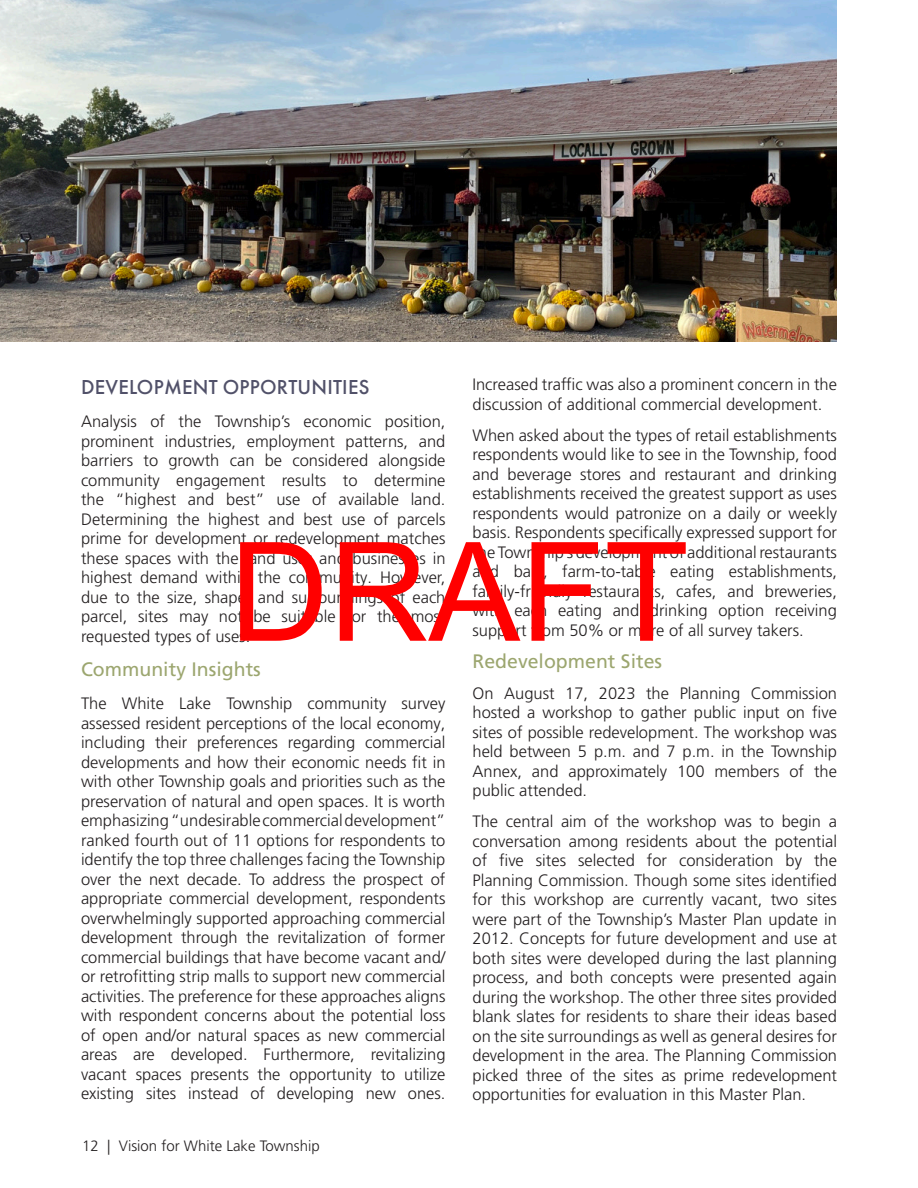
<style>
.page{position:relative;width:918px;height:1188px;background:#fff}
.page>*{position:absolute;margin:0;border:0;box-sizing:border-box;transform-origin:0 0}
.t1{font:137.7px "Arial";color:#f00}
.Heading_1{font:500 21px "Futura PT";letter-spacing:.01em;color:#515169}
.Heading_2{font:19.5px "Frutiger LT Pro";color:#9ca66f}
.t2{font:300 16.5px/19.5px "Frutiger LT Pro";color:#231f20;text-align:justify}
.t3{font:300 15px "Frutiger LT Pro";color:#231f20}
</style>
<div class="page">
<img style="left:0;top:0;width:837px;height:342px">
<p class="t2" style="left:472px;top:375px;width:366px">Increased traffic was also a prominent concern in the discussion of additional commercial development.</p>
<p class="t2" style="left:472px;top:425px;width:366px">When asked about the types of retail establishments respondents would like to see in the Township, food and beverage stores and restaurant and drinking establishments received the greatest support as uses respondents would patronize on a daily or weekly basis. Respondents specifically expressed support for the Township’s development of additional restaurants and bars, farm-to-table eating establishments, family-friendly restaurants, cafes, and breweries, with each eating and drinking option receiving support from 50% or more of all survey takers.</p>
<p class="Heading_2" style="left:472px;top:650px;width:191px">Redevelopment Sites</p>
<p class="t2" style="left:472px;top:684px;width:366px">On August 17, 2023 the Planning Commission hosted a workshop to gather public input on five sites of possible redevelopment. The workshop was held between 5 p.m. and 7 p.m. in the Township Annex, and approximately 100 members of the public attended.</p>
<p class="t2" style="left:472px;top:812px;width:366px">The central aim of the workshop was to begin a conversation among residents about the potential of five sites selected for consideration by the Planning Commission. Though some sites identified for this workshop are currently vacant, two sites were part of the Township’s Master Plan update in 2012. Concepts for future development and use at both sites were developed during the last planning process, and both concepts were presented again during the workshop. The other three sites provided blank slates for residents to share their ideas based on the site surroundings as well as general desires for development in the area. The Planning Commission picked three of the sites as prime redevelopment opportunities for evaluation in this Master Plan.</p>
<p class="Heading_1" style="left:81px;top:374px;width:290px">DEVELOPMENT OPPORTUNITIES</p>
<p class="t2" style="left:81px;top:412px;width:366px">Analysis of the Township’s economic position, prominent industries, employment patterns, and barriers to growth can be considered alongside community engagement results to determine the “highest and best” use of available land.<br>Determining the highest and best use of parcels prime for development or redevelopment matches these spaces with the land uses and businesses in highest demand within the community. However, due to the size, shape, and surroundings of each parcel, sites may not be suitable for the most requested types of uses.</p>
<p class="Heading_2" style="left:81px;top:658px;width:181px">Community Insights</p>
<p class="t2" style="left:81px;top:694px;width:366px">The White Lake Township community survey assessed resident perceptions of the local economy, including their preferences regarding commercial developments and how their economic needs fit in with other Township goals and priorities such as the preservation of natural and open spaces. It is worth emphasizing “undesirable commercial development” ranked fourth out of 11 options for respondents to identify the top three challenges facing the Township over the next decade. To address the prospect of appropriate commercial development, respondents overwhelmingly supported approaching commercial development through the revitalization of former commercial buildings that have become vacant and/ or retrofitting strip malls to support new commercial activities. The preference for these approaches aligns with respondent concerns about the potential loss of open and/or natural spaces as new commercial areas are developed. Furthermore, revitalizing vacant spaces presents the opportunity to utilize existing sites instead of developing new ones.</p>
<h1 class="t1" style="left:230px;top:498px;width:460px">DRAFT</h1>
<p class="t3" style="left:82px;top:1137px;width:239px">12 | Vision for White Lake Township</p>
</div>
